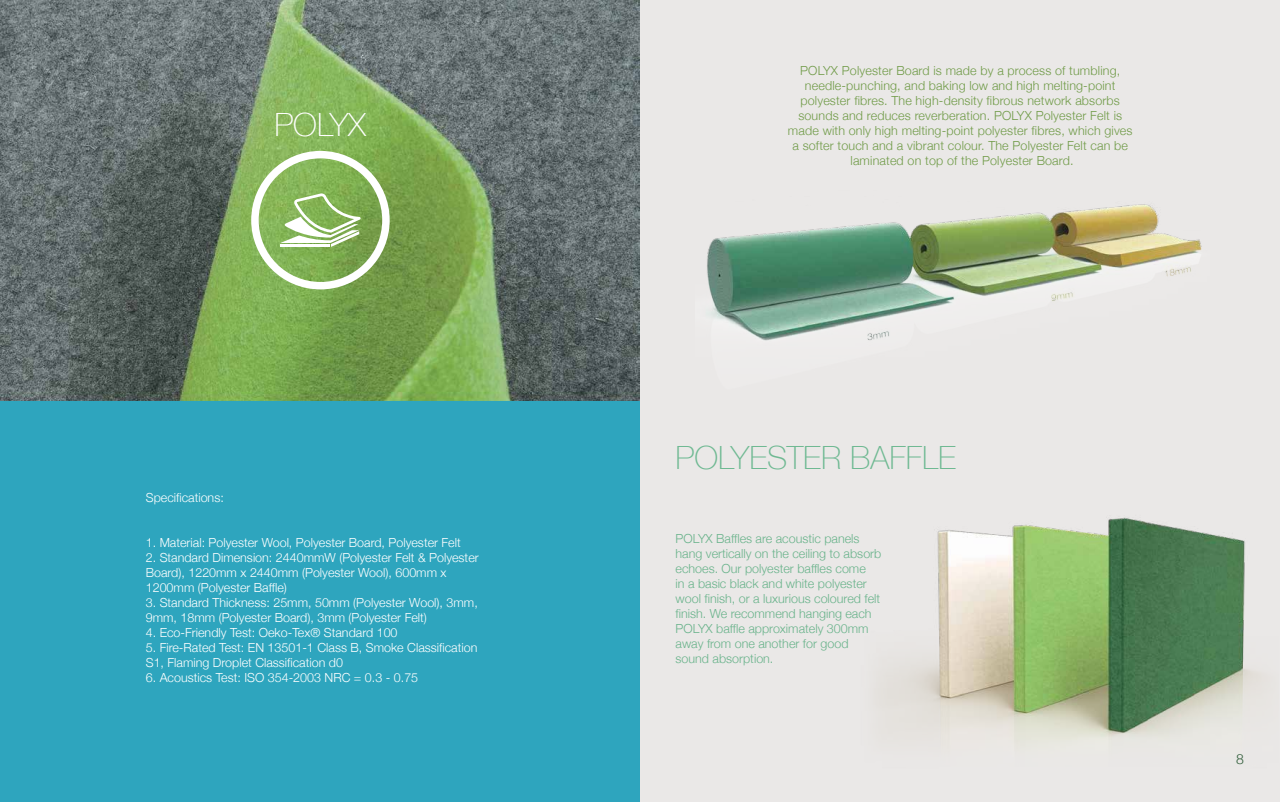
<style>
.page{position:relative;width:1280px;height:802px;background:#fff}
.page>*{position:absolute;margin:0;border:0;box-sizing:border-box;transform-origin:0 0}
.t1{font:100 32px "Helvetica Neue";color:#6fb992}
.t2{font:100 32px "Helvetica Neue";color:#fff}
.t3{font:300 14px "Helvetica Neue";color:#315e3b}
.t4{font:300 12.5px/15px "Helvetica Neue";color:#fff}
.t5{font:300 12.5px/15px "Helvetica Neue";letter-spacing:.01em;color:#709b48;text-align:center}
.t6{font:300 12.5px/15px "Helvetica Neue";color:#69b38b}
</style>
<div class="page">
<img style="left:0;top:0;width:640px;height:401px">
<div style="left:0;top:401px;width:640px;height:401px;background:#2ea5be"></div>
<div style="left:640px;top:0;width:640px;height:802px;background:#eae8e7"></div>
<img style="left:881px;top:517px;width:380px;height:227px">
<img style="left:707px;top:204px;width:495px;height:137px">
<svg style="left:280px;top:193px;width:81px;height:54px"></svg>
<div style="left:251px;top:151px;width:139px;height:138px;border:8px solid #fff;border-radius:50%"></div>
<h1 class="t2" style="left:274px;top:100px;width:93px">POLYX</h1>
<p class="t4" style="left:146px;top:489px;width:80px">Specifications:</p>
<p class="t4" style="left:146px;top:534px;width:317px">1. Material: Polyester Wool, Polyester Board, Polyester Felt</p>
<p class="t4" style="left:146px;top:549px;width:334px">2. Standard Dimension: 2440mmW (Polyester Felt &amp; Polyester<br>Board), 1220mm x 2440mm (Polyester Wool), 600mm x<br>1200mm (Polyester Baffle)</p>
<p class="t4" style="left:146px;top:594px;width:334px">3. Standard Thickness: 25mm, 50mm (Polyester Wool), 3mm,<br>9mm, 18mm (Polyester Board), 3mm (Polyester Felt)</p>
<p class="t4" style="left:146px;top:624px;width:253px">4. Eco-Friendly Test: Oeko-Tex® Standard 100</p>
<p class="t4" style="left:146px;top:639px;width:333px">5. Fire-Rated Test: EN 13501-1 Class B, Smoke Classification<br>S1, Flaming Droplet Classification d0</p>
<p class="t4" style="left:146px;top:669px;width:274px">6. Acoustics Test: ISO 354-2003 NRC = 0.3 - 0.75</p>
<p class="t5" style="left:788px;top:62px;width:346px">POLYX Polyester Board is made by a process of tumbling, needle-punching, and baking low and high melting-point polyester fibres. The high-density fibrous network absorbs sounds and reduces reverberation. POLYX Polyester Felt is made with only high melting-point polyester fibres, which gives a softer touch and a vibrant colour. The Polyester Felt can be laminated on top of the Polyester Board.</p>
<h1 class="t1" style="left:676px;top:433px;width:282px">POLYESTER BAFFLE</h1>
<p class="t6" style="left:676px;top:530px;width:207px">POLYX Baffles are acoustic panels hang vertically on the ceiling to absorb echoes. Our polyester baffles come<br>in a basic black and white polyester wool finish, or a luxurious coloured felt finish. We recommend hanging each POLYX baffle approximately 300mm away from one another for good sound absorption.</p>
<p class="t3" style="left:1236px;top:748px;width:9px">8</p>
</div>
